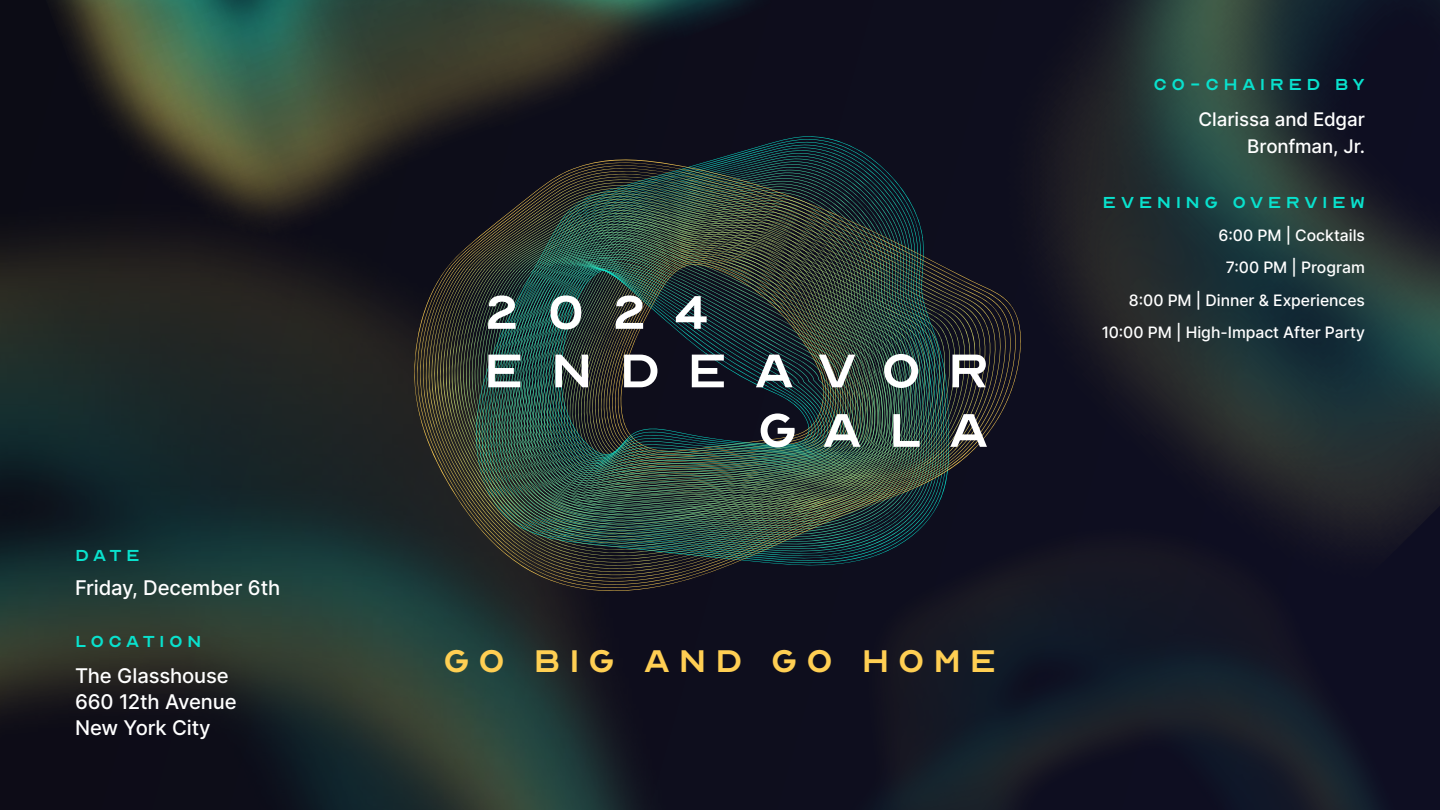
<style>
.page{position:relative;width:1440px;height:810px;background:#fff}
.page>*{position:absolute;margin:0;border:0;box-sizing:border-box;transform-origin:0 0}
.t1{font:65.4px/59.6px "Optician Sans";letter-spacing:.4em;color:#fff;text-align:right}
.t2{font:43.5px "Optician Sans";letter-spacing:.19em;color:#ffcf53}
.t3{font:22.12px "Optician Sans";letter-spacing:.19em;color:#09e1cd}
.t4{font:20.25px/26.2px "Inter";letter-spacing:-.005em;color:#fff}
.t5{font:18.75px/26.2px "Inter";letter-spacing:-.005em;color:#fff;text-align:right}
.t6{font:15.75px/32.4px "Inter";letter-spacing:-.005em;color:#fff;text-align:right}
</style>
<div class="page">
<img style="left:0;top:329px;width:489px;height:481px">
<img style="left:489px;top:0;width:951px;height:810px">
<img style="left:0;top:0;width:976px;height:329px">
<img style="left:758px;top:428px;width:682px;height:382px">
<svg style="left:415px;top:160px;width:606px;height:431px;background:#151822"></svg>
<svg style="left:417px;top:163px;width:599px;height:425px;background:#171922"></svg>
<svg style="left:420px;top:165px;width:591px;height:420px;background:#181b22"></svg>
<svg style="left:423px;top:168px;width:583px;height:414px;background:#191b22"></svg>
<svg style="left:426px;top:171px;width:574px;height:407px;background:#1a1d23"></svg>
<svg style="left:429px;top:174px;width:566px;height:401px;background:#1c1e23"></svg>
<svg style="left:432px;top:177px;width:558px;height:395px;background:#1c1f24"></svg>
<svg style="left:434px;top:180px;width:551px;height:389px;background:#1e1f24"></svg>
<svg style="left:437px;top:182px;width:543px;height:384px;background:#1e2226"></svg>
<svg style="left:440px;top:185px;width:535px;height:377px;background:#202527"></svg>
<svg style="left:443px;top:188px;width:527px;height:371px;background:#202728"></svg>
<svg style="left:446px;top:191px;width:519px;height:365px;background:#21292a"></svg>
<svg style="left:449px;top:194px;width:511px;height:359px;background:#222a2a"></svg>
<svg style="left:452px;top:196px;width:503px;height:354px;background:#232c2c"></svg>
<svg style="left:455px;top:199px;width:495px;height:348px;background:#233231"></svg>
<svg style="left:457px;top:202px;width:488px;height:341px;background:#253532"></svg>
<svg style="left:460px;top:205px;width:480px;height:335px;background:#273733"></svg>
<svg style="left:463px;top:207px;width:472px;height:330px;background:#283a35"></svg>
<svg style="left:466px;top:210px;width:464px;height:324px;background:#2a3c36"></svg>
<svg style="left:469px;top:213px;width:456px;height:318px;background:#2b4039"></svg>
<svg style="left:472px;top:216px;width:448px;height:312px;background:#2e443a"></svg>
<svg style="left:475px;top:219px;width:441px;height:305px;background:#2e453b"></svg>
<svg style="left:478px;top:221px;width:433px;height:300px;background:#30473c"></svg>
<svg style="left:480px;top:224px;width:426px;height:294px;background:#32473b"></svg>
<svg style="left:483px;top:227px;width:419px;height:288px;background:#344a3d"></svg>
<svg style="left:486px;top:229px;width:413px;height:283px;background:#344a3d"></svg>
<svg style="left:489px;top:232px;width:406px;height:277px;background:#364e3f"></svg>
<svg style="left:492px;top:235px;width:399px;height:270px;background:#364e3f"></svg>
<svg style="left:495px;top:237px;width:392px;height:265px;background:#374e3f"></svg>
<svg style="left:498px;top:239px;width:385px;height:260px;background:#364d3f"></svg>
<svg style="left:501px;top:241px;width:378px;height:255px;background:#364e3f"></svg>
<svg style="left:503px;top:244px;width:372px;height:249px;background:#354e3f"></svg>
<svg style="left:506px;top:247px;width:365px;height:244px;background:#354f40"></svg>
<svg style="left:509px;top:249px;width:359px;height:239px;background:#354e40"></svg>
<svg style="left:512px;top:252px;width:352px;height:234px;background:#344f41"></svg>
<svg style="left:515px;top:254px;width:346px;height:229px;background:#344f41"></svg>
<svg style="left:518px;top:257px;width:340px;height:224px;background:#335042"></svg>
<svg style="left:521px;top:258px;width:333px;height:221px;background:#335143"></svg>
<svg style="left:523px;top:260px;width:328px;height:217px;background:#325243"></svg>
<svg style="left:526px;top:262px;width:321px;height:213px;background:#315244"></svg>
<svg style="left:529px;top:264px;width:315px;height:209px;background:#315245"></svg>
<svg style="left:532px;top:264px;width:309px;height:207px;background:#315446"></svg>
<svg style="left:535px;top:265px;width:303px;height:204px;background:#2f5447"></svg>
<svg style="left:541px;top:266px;width:290px;height:200px;background:#2c574a"></svg>
<svg style="left:549px;top:268px;width:273px;height:193px;background:#24524a"></svg>
<svg style="left:561px;top:257px;width:273px;height:202px;background:#203131"></svg>
<h3 class="t3" style="left:75px;top:545px;width:67px">DATE</h3>
<p class="t4" style="left:75px;top:574px;width:207px">Friday, December 6th</p>
<h3 class="t3" style="left:75px;top:631px;width:128px">LOCATION</h3>
<p class="t4" style="left:75px;top:662px;width:163px">The Glasshouse<br>660 12th Avenue<br>New York City</p>
<h1 class="t1" style="left:484px;top:280px;width:227px">2024</h1>
<h1 class="t1" style="left:483px;top:338px;width:508px">ENDEAVOR<br>GALA</h1>
<h2 class="t2" style="left:443px;top:642px;width:555px">GO BIG AND GO HOME</h2>
<h3 class="t3" style="left:1153px;top:75px;width:213px">CO-CHAIRED BY</h3>
<p class="t5" style="left:1199px;top:106px;width:168px">Clarissa and Edgar<br>Bronfman, Jr.</p>
<h3 class="t3" style="left:1103px;top:193px;width:264px">EVENING OVERVIEW</h3>
<p class="t6" style="left:1102px;top:218px;width:265px">6:00 PM | Cocktails<br>7:00 PM | Program<br>8:00 PM | Dinner &amp; Experiences<br>10:00 PM | High-Impact After Party</p>
</div>
